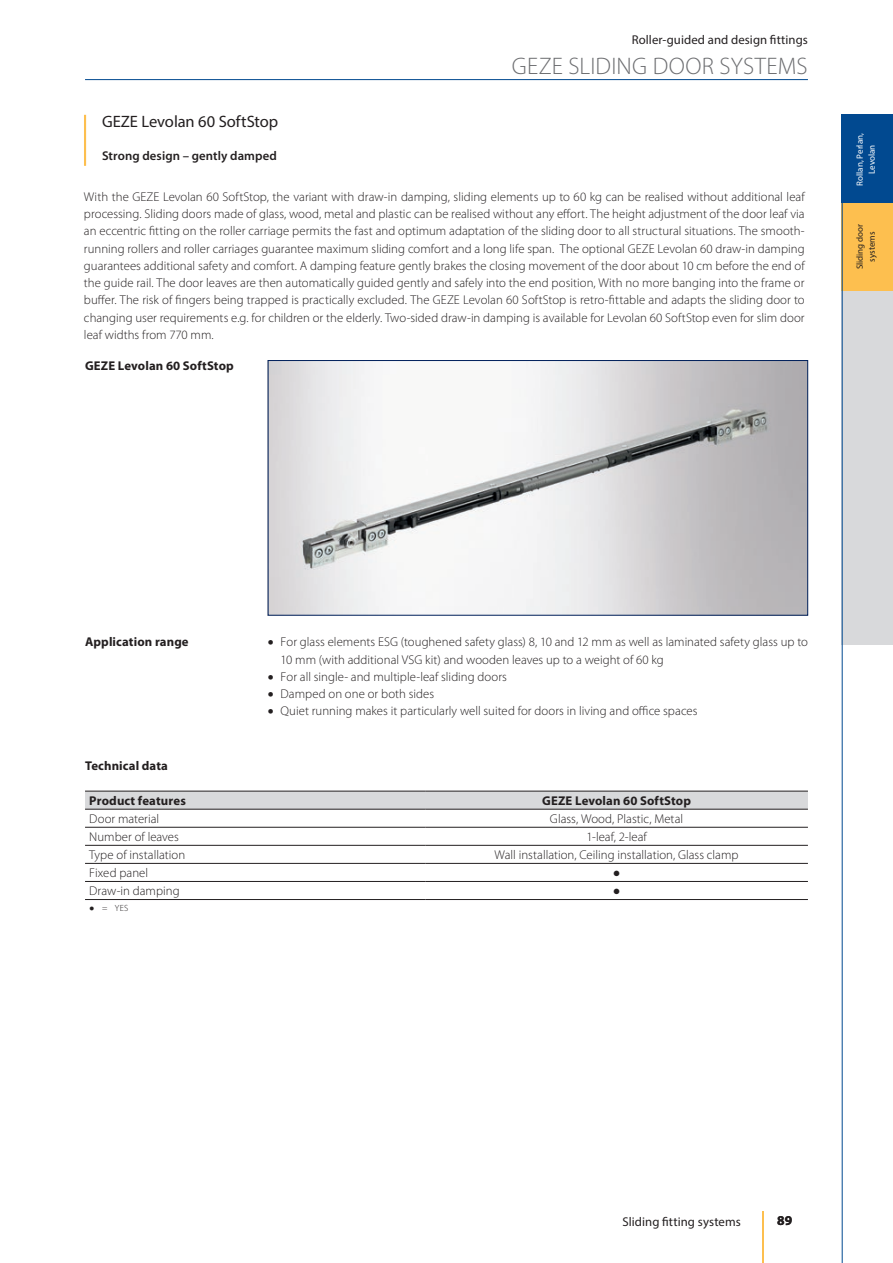
<style>
.page{position:relative;width:893px;height:1263px;background:#fff}
.page>*{position:absolute;margin:0;border:0;box-sizing:border-box;transform-origin:0 0}
.t1{font:300 24px "Myriad Pro";letter-spacing:.01em;color:#6c6d70}
.t2{font:16.5px "Myriad Pro";letter-spacing:-.005em;color:#231f20}
.t3{font:700 13.5px "Myriad Pro";color:#231f20}
.t4{font:300 12.75px/17.2px "Myriad Pro";color:#231f20;text-align:justify}
.t5{font:700 12.75px "Myriad Pro";letter-spacing:.01em;color:#231f20}
.t6{font:12.75px "Myriad Pro";letter-spacing:.005em;color:#231f20}
.t7{font:600 12.75px "Myriad Pro";letter-spacing:.01em;color:#231f20}
.t8{font:12.75px "Arial";color:#231f20}
.t9{font:9px/12px "Myriad Pro";color:#fff;text-align:center}
.t10{font:9px/12px "Myriad Pro";color:#231f20;text-align:center}
.t11{font:300 9px "Myriad Pro";color:#231f20}
.s1{font-family:"Arial";font-weight:400}
</style>
<div class="page">
<hr style="left:85px;top:79px;width:723px;height:1px;background:#014990">
<div style="left:842px;top:115px;width:51px;height:88px;background:#014990"></div>
<div style="left:842px;top:203px;width:51px;height:88px;background:#fdbf4f"></div>
<div style="left:842px;top:291px;width:51px;height:89px;background:#d8d9db"></div>
<div style="left:842px;top:379px;width:51px;height:89px;background:#d8d9db"></div>
<div style="left:842px;top:468px;width:51px;height:88px;background:#d8d9db"></div>
<div style="left:842px;top:556px;width:51px;height:88px;background:#d8d9db"></div>
<hr style="left:842px;top:202px;width:1px;height:1061px;background:#014990">
<hr style="left:762px;top:1212px;width:2px;height:51px;background:#fdbf4f">
<hr style="left:84px;top:115px;width:2px;height:51px;background:#fdbf4f">
<img style="left:270px;top:362px;width:536px;height:251px">
<div style="left:268px;top:360px;width:540px;height:255px;border:1px solid #00205b"></div>
<div style="left:85px;top:792px;width:723px;height:17px;background:#d8d9db"></div>
<hr style="left:85px;top:791px;width:340px;height:1px;background:#231f20">
<hr style="left:425px;top:791px;width:383px;height:1px;background:#231f20">
<hr style="left:85px;top:809px;width:340px;height:1px;background:#231f20">
<hr style="left:425px;top:809px;width:383px;height:1px;background:#231f20">
<hr style="left:85px;top:827px;width:340px;height:1px;background:#231f20">
<hr style="left:425px;top:827px;width:383px;height:1px;background:#231f20">
<hr style="left:85px;top:845px;width:340px;height:1px;background:#231f20">
<hr style="left:425px;top:845px;width:383px;height:1px;background:#231f20">
<hr style="left:85px;top:863px;width:340px;height:1px;background:#231f20">
<hr style="left:425px;top:863px;width:383px;height:1px;background:#231f20">
<hr style="left:85px;top:881px;width:340px;height:1px;background:#231f20">
<hr style="left:425px;top:881px;width:383px;height:1px;background:#231f20">
<hr style="left:85px;top:899px;width:340px;height:1px;background:#231f20">
<hr style="left:425px;top:899px;width:383px;height:1px;background:#231f20">
<p class="t6" style="left:632px;top:31px;width:178px">Roller-guided and design fittings</p>
<h1 class="t1" style="left:512px;top:51px;width:297px">GEZE SLIDING DOOR SYSTEMS</h1>
<p class="t2" style="left:102px;top:111px;width:178px">GEZE Levolan 60 SoftStop</p>
<p class="t7" style="left:102px;top:148px;width:176px">Strong design – gently damped</p>
<p class="t4" style="left:84px;top:188px;width:722px">With the GEZE Levolan 60 SoftStop, the variant with draw-in damping, sliding elements up to 60 kg can be realised without additional leaf processing. Sliding doors made of glass, wood, metal and plastic can be realised without any effort. The height adjustment of the door leaf via an eccentric fitting on the roller carriage permits the fast and optimum adaptation of the sliding door to all structural situations. The smooth&shy;running rollers and roller carriages guarantee maximum sliding comfort and a long life span. The optional GEZE Levolan 60 draw-in damping guarantees additional safety and comfort. A damping feature gently brakes the closing movement of the door about 10 cm before the end of the guide rail. The door leaves are then automatically guided gently and safely into the end position, With no more banging into the frame or buffer. The risk of fingers being trapped is practically excluded. The GEZE Levolan 60 SoftStop is retro-fittable and adapts the sliding door to changing user requirements e.g. for children or the elderly. Two-sided draw-in damping is available for Levolan 60 SoftStop even for slim door leaf widths from 770 mm.</p>
<p class="t5" style="left:85px;top:357px;width:150px">GEZE Levolan 60 SoftStop</p>
<p class="t9" style="left:853px;top:186px;width:54px;rotate:-90deg">Rollan, Perlan,<br>Levolan</p>
<p class="t10" style="left:853px;top:269px;width:47px;rotate:-90deg">Sliding door systems</p>
<p class="t5" style="left:85px;top:634px;width:105px">Application range</p>
<p class="t4" style="left:281px;top:633px;width:529px;text-indent:-13px">• For glass elements ESG (toughened safety glass) 8, 10 and 12 mm as well as laminated safety glass up to<br>10 mm (with additional VSG kit) and wooden leaves up to a weight of 60 kg</p>
<p class="t4" style="left:268px;top:668px;width:241px">• For all single- and multiple-leaf sliding doors</p>
<p class="t4" style="left:268px;top:685px;width:168px">• Damped on one or both sides</p>
<p class="t4" style="left:268px;top:702px;width:431px">• Quiet running makes it particularly well suited for doors in living and office spaces</p>
<p class="t5" style="left:85px;top:757px;width:84px">Technical data</p>
<p class="t5" style="left:89px;top:792px;width:98px">Product features</p>
<p class="t5" style="left:542px;top:792px;width:150px">GEZE Levolan 60 SoftStop</p>
<p class="t4" style="left:89px;top:810px;width:71px">Door material</p>
<p class="t4" style="left:550px;top:810px;width:135px">Glass, Wood, Plastic, Metal</p>
<p class="t4" style="left:89px;top:828px;width:91px">Number of leaves</p>
<p class="t4" style="left:586px;top:828px;width:62px">1-leaf, 2-leaf</p>
<p class="t4" style="left:89px;top:846px;width:97px">Type of installation</p>
<p class="t4" style="left:495px;top:846px;width:246px">Wall installation, Ceiling installation, Glass clamp</p>
<p class="t4" style="left:89px;top:864px;width:60px">Fixed panel</p>
<p class="t8" style="left:613px;top:864px;width:9px">●</p>
<p class="t4" style="left:89px;top:882px;width:92px">Draw-in damping</p>
<p class="t8" style="left:613px;top:882px;width:9px">●</p>
<p class="t11" style="left:89px;top:902px;width:41px"><span class="s1">●</span> = YES</p>
<p class="t6" style="left:622px;top:1213px;width:120px">Sliding fitting systems</p>
<p class="t3" style="left:777px;top:1212px;width:16px">89</p>
</div>
